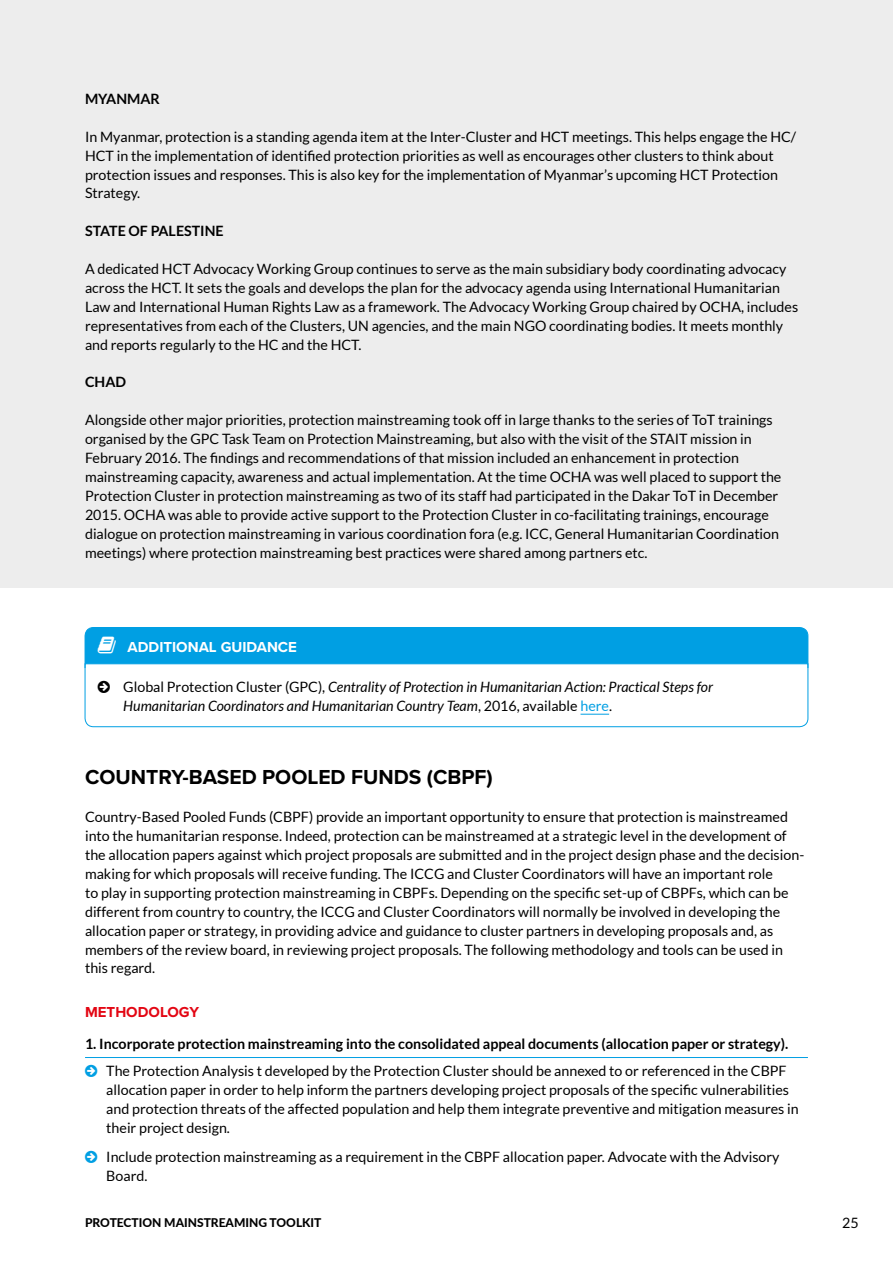
<style>
.page{position:relative;width:893px;height:1263px;background:#fff}
.page>*{position:absolute;margin:0;border:0;box-sizing:border-box;transform-origin:0 0}
.t1{font:700 21px "Proxima Nova";color:#000}
.t2{font:700 15px "Proxima Nova";color:#fff}
.t3{font:700 15px "Proxima Nova";color:#e30613}
.t4{font:14.25px/18.9px "Lato";color:#000}
.t5{font:italic 14.25px/18.9px "Lato";color:#000}
.t6{font:700 14.25px "Lato";color:#000}
.t7{font:800 12px "Lato";color:#000}
.s1{font-style:normal}
.s2{font-style:normal;color:#009fe3}
</style>
<div class="page">
<div style="left:0;top:0;width:893px;height:587px;background:#ededed"></div>
<svg style="left:84px;top:669px;width:725px;height:58px"></svg>
<svg style="left:580px;top:714px;width:29px;height:1px"></svg>
<hr style="left:85px;top:1057px;width:723px;height:1px;background:#009fe3">
<svg style="left:84px;top:627px;width:725px;height:42px;background:#1daae6"></svg>
<svg style="left:98px;top:681px;width:12px;height:12px"></svg>
<p class="t6" style="left:85px;top:91px;width:76px">MYANMAR</p>
<p class="t4" style="left:85px;top:127px;width:713px">In Myanmar, protection is a standing agenda item at the Inter-Cluster and HCT meetings. This helps engage the HC/ HCT in the implementation of identified protection priorities as well as encourages other clusters to think about protection issues and responses. This is also key for the implementation of Myanmar’s upcoming HCT Protection Strategy.</p>
<p class="t6" style="left:85px;top:223px;width:140px">STATE OF PALESTINE</p>
<p class="t4" style="left:85px;top:259px;width:715px">A dedicated HCT Advocacy Working Group continues to serve as the main subsidiary body coordinating advocacy across the HCT. It sets the goals and develops the plan for the advocacy agenda using International Humanitarian Law and International Human Rights Law as a framework. The Advocacy Working Group chaired by OCHA, includes representatives from each of the Clusters, UN agencies, and the main NGO coordinating bodies. It meets monthly and reports regularly to the HC and the HCT.</p>
<p class="t6" style="left:85px;top:374px;width:43px">CHAD</p>
<p class="t4" style="left:85px;top:411px;width:698px">Alongside other major priorities, protection mainstreaming took off in large thanks to the series of ToT trainings organised by the GPC Task Team on Protection Mainstreaming, but also with the visit of the STAIT mission in February 2016. The findings and recommendations of that mission included an enhancement in protection mainstreaming capacity, awareness and actual implementation. At the time OCHA was well placed to support the Protection Cluster in protection mainstreaming as two of its staff had participated in the Dakar ToT in December 2015. OCHA was able to provide active support to the Protection Cluster in co-facilitating trainings, encourage dialogue on protection mainstreaming in various coordination fora (e.g. ICC, General Humanitarian Coordination meetings) where protection mainstreaming best practices were shared among partners etc.</p>
<p class="t2" style="left:128px;top:638px;width:171px">ADDITIONAL GUIDANCE</p>
<p class="t5" style="left:123px;top:678px;width:591px"><span class="s1">Global Protection Cluster (GPC),</span> Centrality of Protection in Humanitarian Action: Practical Steps for<br>Humanitarian Coordinators and Humanitarian Country Team<span class="s1">, 2016, available</span> <span class="s2">here</span><span class="s1">.</span></p>
<h1 class="t1" style="left:85px;top:765px;width:409px">COUNTRY-BASED POOLED FUNDS (CBPF)</h1>
<p class="t4" style="left:85px;top:807px;width:721px">Country-Based Pooled Funds (CBPF) provide an important opportunity to ensure that protection is mainstreamed into the humanitarian response. Indeed, protection can be mainstreamed at a strategic level in the development of the allocation papers against which project proposals are submitted and in the project design phase and the decision&shy;making for which proposals will receive funding. The ICCG and Cluster Coordinators will have an important role<br>to play in supporting protection mainstreaming in CBPFs. Depending on the specific set-up of CBPFs, which can be different from country to country, the ICCG and Cluster Coordinators will normally be involved in developing the allocation paper or strategy, in providing advice and guidance to cluster partners in developing proposals and, as members of the review board, in reviewing project proposals. The following methodology and tools can be used in this regard.</p>
<p class="t3" style="left:85px;top:1003px;width:116px">METHODOLOGY</p>
<p class="t6" style="left:85px;top:1035px;width:705px">1. Incorporate protection mainstreaming into the consolidated appeal documents (allocation paper or strategy).</p>
<p class="t4" style="left:106px;top:1061px;width:694px">The Protection Analysis t developed by the Protection Cluster should be annexed to or referenced in the CBPF allocation paper in order to help inform the partners developing project proposals of the specific vulnerabilities and protection threats of the affected population and help them integrate preventive and mitigation measures in their project design.</p>
<p class="t4" style="left:106px;top:1148px;width:675px">Include protection mainstreaming as a requirement in the CBPF allocation paper. Advocate with the Advisory<br>Board.</p>
<p class="t7" style="left:85px;top:1214px;width:238px">PROTECTION MAINSTREAMING TOOLKIT</p>
<p class="t4" style="left:842px;top:1213px;width:18px">25</p>
</div>
